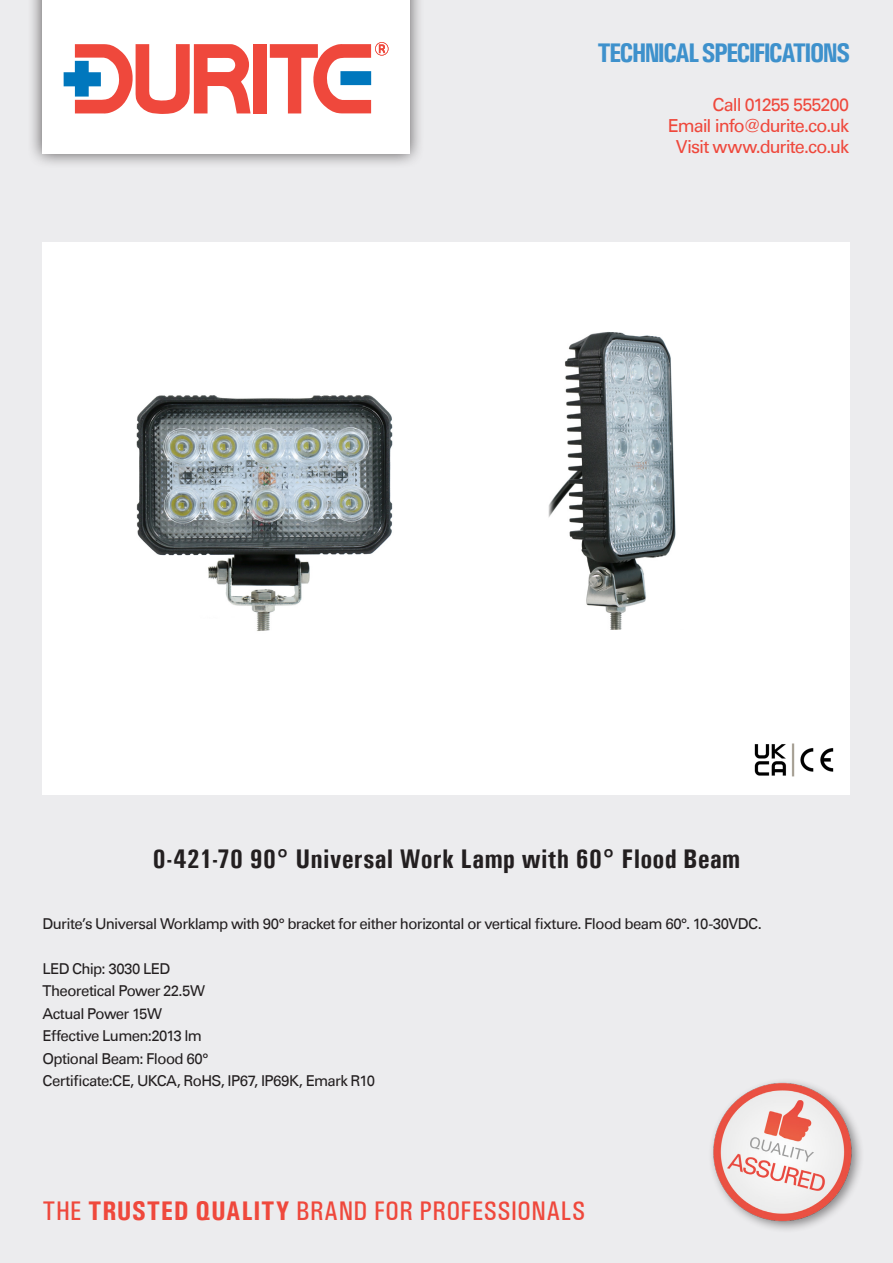
<style>
.page{position:relative;width:893px;height:1263px;background:#ececee}
.page>*{position:absolute;margin:0;border:0;box-sizing:border-box;transform-origin:0 0}
.t1{font:700 condensed 27px "Univers";letter-spacing:.01em;color:#231f20}
.t2{font:500 condensed 27px "Univers";letter-spacing:.015em;color:#ef483c}
.t3{font:700 condensed 27px "Univers";letter-spacing:-.07em;color:#3e91cc}
.t4{font:18px "Univers Com 55 Roman";letter-spacing:-.05em;color:#ef483c}
.t5{font:15px "Univers Com 55 Roman";letter-spacing:-.04em;color:#231f20}
.s1{font-weight:700}
</style>
<div class="page">
<div style="left:27px;top:0;width:398px;height:169px;background:#231f20;opacity:.75"></div>
<div style="left:42px;top:0;width:367px;height:154px;background:#fff"></div>
<div style="left:253px;top:44px;width:13px;height:69px;background:#ef483c"></div>
<svg style="left:270px;top:42px;width:118px;height:71px"></svg>
<svg style="left:64px;top:44px;width:187px;height:70px"></svg>
<img style="left:712px;top:1081px;width:149px;height:149px">
<div style="left:43px;top:242px;width:807px;height:553px;background:#fff"></div>
<img style="left:754px;top:743px;width:80px;height:34px">
<img style="left:136px;top:395px;width:257px;height:236px">
<img style="left:548px;top:332px;width:128px;height:298px">
<p class="t3" style="left:597px;top:37px;width:254px">TECHNICAL SPECIFICATIONS</p>
<p class="t4" style="left:713px;top:94px;width:138px">Call 01255 555200</p>
<p class="t4" style="left:668px;top:115px;width:183px">Email info@durite.co.uk</p>
<p class="t4" style="left:676px;top:136px;width:175px">Visit www.durite.co.uk</p>
<p class="t1" style="left:153px;top:842px;width:589px">0-421-70 90° Universal Work Lamp with 60° Flood Beam</p>
<p class="t5" style="left:43px;top:914px;width:721px">Durite’s Universal Worklamp with 90° bracket for either horizontal or vertical fixture. Flood beam 60°. 10-30VDC.</p>
<p class="t5" style="left:43px;top:959px;width:129px">LED Chip: 3030 LED</p>
<p class="t5" style="left:43px;top:982px;width:164px">Theoretical Power 22.5W</p>
<p class="t5" style="left:43px;top:1004px;width:121px">Actual Power 15W</p>
<p class="t5" style="left:43px;top:1027px;width:161px">Effective Lumen:2013 lm</p>
<p class="t5" style="left:43px;top:1049px;width:167px">Optional Beam: Flood 60°</p>
<p class="t5" style="left:43px;top:1072px;width:334px">Certificate:CE, UKCA, RoHS, IP67, IP69K, Emark R10</p>
<p class="t2" style="left:43px;top:1194px;width:544px">THE <span class="s1">TRUSTED QUALITY</span> BRAND FOR PROFESSIONALS</p>
</div>
